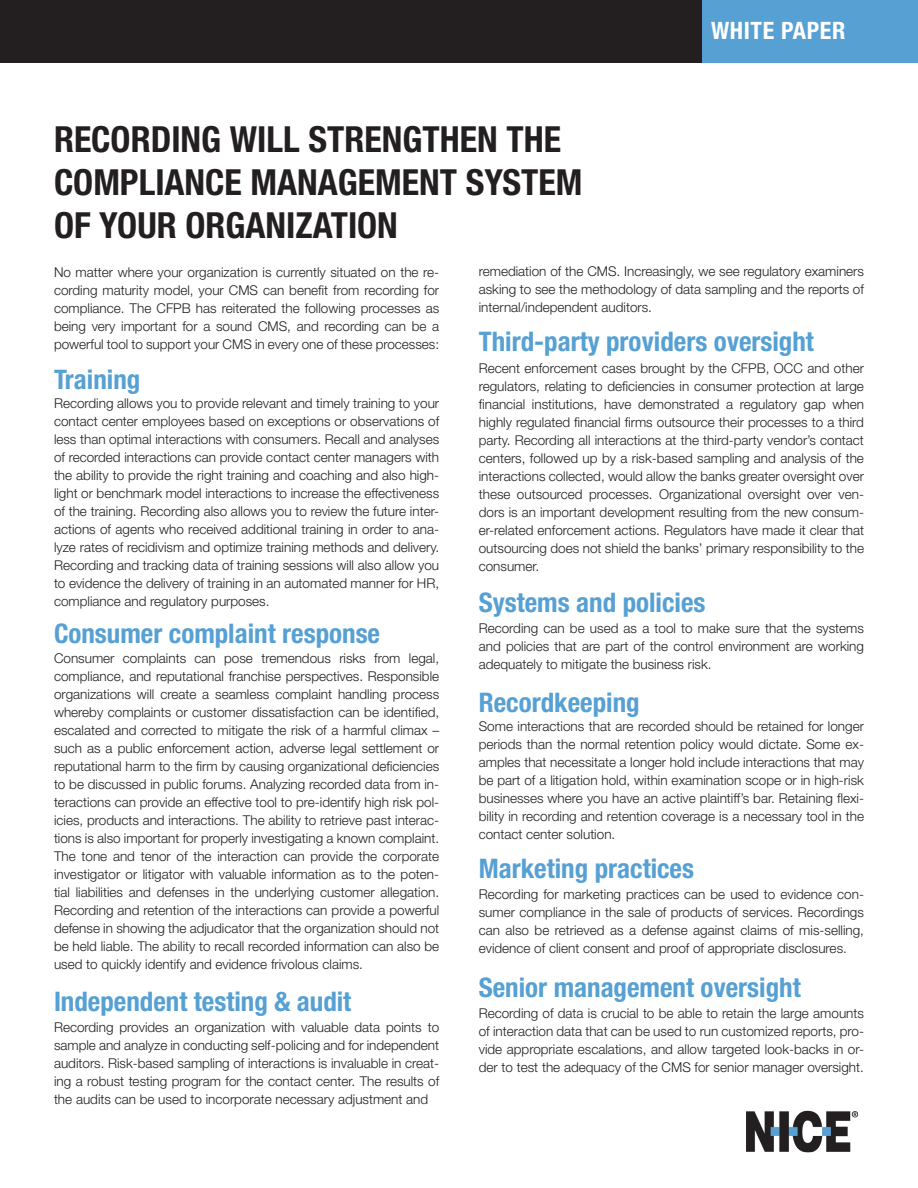
<style>
.page{position:relative;width:918px;height:1188px;background:#fff}
.page>*{position:absolute;margin:0;border:0;box-sizing:border-box;transform-origin:0 0}
.t1{font:700 condensed 36px "Helvetica Neue LT Std";color:#231f20}
.t2{font:700 condensed 27px "Helvetica Neue LT Std";color:#56a0d3}
.H1_TITLE_COVER_PAGE{font:700 condensed 24px "Helvetica Neue LT Std";letter-spacing:.025em;color:#fff}
.t3{font:300 13.5px/18px "Helvetica Neue LT Std";color:#231f20;text-align:justify}
</style>
<div class="page">
<div style="left:0;top:0;width:918px;height:63px;background:#231f20"></div>
<div style="left:702px;top:0;width:216px;height:63px;background:#56a0d3"></div>
<hr style="left:917px;top:0;width:1px;height:63px;background:#231f20">
<img style="left:746px;top:1110px;width:113px;height:43px">
<p class="t1" style="left:54px;top:117px;width:509px">RECORDING WILL STRENGTHEN THE</p>
<p class="t1" style="left:54px;top:160px;width:530px">COMPLIANCE MANAGEMENT SYSTEM</p>
<p class="t1" style="left:54px;top:204px;width:345px">OF YOUR ORGANIZATION</p>
<p class="H1_TITLE_COVER_PAGE" style="left:711px;top:16px;width:136px">WHITE PAPER</p>
<p class="t3" style="left:54px;top:263px;width:387px">No matter where your organization is currently situated on the re&shy;cording maturity model, your CMS can benefit from recording for compliance. The CFPB has reiterated the following processes as being very important for a sound CMS, and recording can be a powerful tool to support your CMS in every one of these processes:</p>
<p class="t2" style="left:54px;top:363px;width:88px">Training</p>
<p class="t3" style="left:54px;top:394px;width:387px">Recording allows you to provide relevant and timely training to your contact center employees based on exceptions or observations of less than optimal interactions with consumers. Recall and analyses of recorded interactions can provide contact center managers with the ability to provide the right training and coaching and also high&shy;light or benchmark model interactions to increase the effectiveness of the training. Recording also allows you to review the future inter&shy;actions of agents who received additional training in order to ana&shy;lyze rates of recidivism and optimize training methods and delivery.<br>Recording and tracking data of training sessions will also allow you to evidence the delivery of training in an automated manner for HR, compliance and regulatory purposes.</p>
<p class="t2" style="left:54px;top:617px;width:328px">Consumer complaint response</p>
<p class="t3" style="left:54px;top:649px;width:387px">Consumer complaints can pose tremendous risks from legal, compliance, and reputational franchise perspectives. Responsible organizations will create a seamless complaint handling process whereby complaints or customer dissatisfaction can be identified, escalated and corrected to mitigate the risk of a harmful climax – such as a public enforcement action, adverse legal settlement or reputational harm to the firm by causing organizational deficiencies to be discussed in public forums. Analyzing recorded data from in&shy;teractions can provide an effective tool to pre-identify high risk pol&shy;icies, products and interactions. The ability to retrieve past interac&shy;tions is also important for properly investigating a known complaint.<br>The tone and tenor of the interaction can provide the corporate investigator or litigator with valuable information as to the poten&shy;tial liabilities and defenses in the underlying customer allegation.<br>Recording and retention of the interactions can provide a powerful defense in showing the adjudicator that the organization should not be held liable. The ability to recall recorded information can also be used to quickly identify and evidence frivolous claims.</p>
<p class="t2" style="left:54px;top:985px;width:299px">Independent testing &amp; audit</p>
<p class="t3" style="left:54px;top:1017px;width:387px">Recording provides an organization with valuable data points to sample and analyze in conducting self-policing and for independent auditors. Risk-based sampling of interactions is invaluable in creat&shy;ing a robust testing program for the contact center. The results of the audits can be used to incorporate necessary adjustment and</p>
<p class="t3" style="left:479px;top:262px;width:387px">remediation of the CMS. Increasingly, we see regulatory examiners asking to see the methodology of data sampling and the reports of internal/independent auditors.</p>
<p class="t2" style="left:479px;top:325px;width:337px">Third-party providers oversight</p>
<p class="t3" style="left:479px;top:359px;width:387px">Recent enforcement cases brought by the CFPB, OCC and other regulators, relating to deficiencies in consumer protection at large financial institutions, have demonstrated a regulatory gap when highly regulated financial firms outsource their processes to a third party. Recording all interactions at the third-party vendor’s contact centers, followed up by a risk-based sampling and analysis of the interactions collected, would allow the banks greater oversight over these outsourced processes. Organizational oversight over ven&shy;dors is an important development resulting from the new consum&shy;er-related enforcement actions. Regulators have made it clear that outsourcing does not shield the banks’ primary responsibility to the consumer.</p>
<p class="t2" style="left:479px;top:586px;width:228px">Systems and policies</p>
<p class="t3" style="left:479px;top:619px;width:387px">Recording can be used as a tool to make sure that the systems and policies that are part of the control environment are working adequately to mitigate the business risk.</p>
<p class="t2" style="left:479px;top:686px;width:162px">Recordkeeping</p>
<p class="t3" style="left:479px;top:717px;width:387px">Some interactions that are recorded should be retained for longer periods than the normal retention policy would dictate. Some ex&shy;amples that necessitate a longer hold include interactions that may be part of a litigation hold, within examination scope or in high-risk businesses where you have an active plaintiff’s bar. Retaining flexi&shy;bility in recording and retention coverage is a necessary tool in the contact center solution.</p>
<p class="t2" style="left:479px;top:852px;width:217px">Marketing practices</p>
<p class="t3" style="left:479px;top:885px;width:387px">Recording for marketing practices can be used to evidence con&shy;sumer compliance in the sale of products of services. Recordings can also be retrieved as a defense against claims of mis-selling, evidence of client consent and proof of appropriate disclosures.</p>
<p class="t2" style="left:479px;top:971px;width:323px">Senior management oversight</p>
<p class="t3" style="left:479px;top:1004px;width:387px">Recording of data is crucial to be able to retain the large amounts of interaction data that can be used to run customized reports, pro&shy;vide appropriate escalations, and allow targeted look-backs in or&shy;der to test the adequacy of the CMS for senior manager oversight.</p>
</div>
